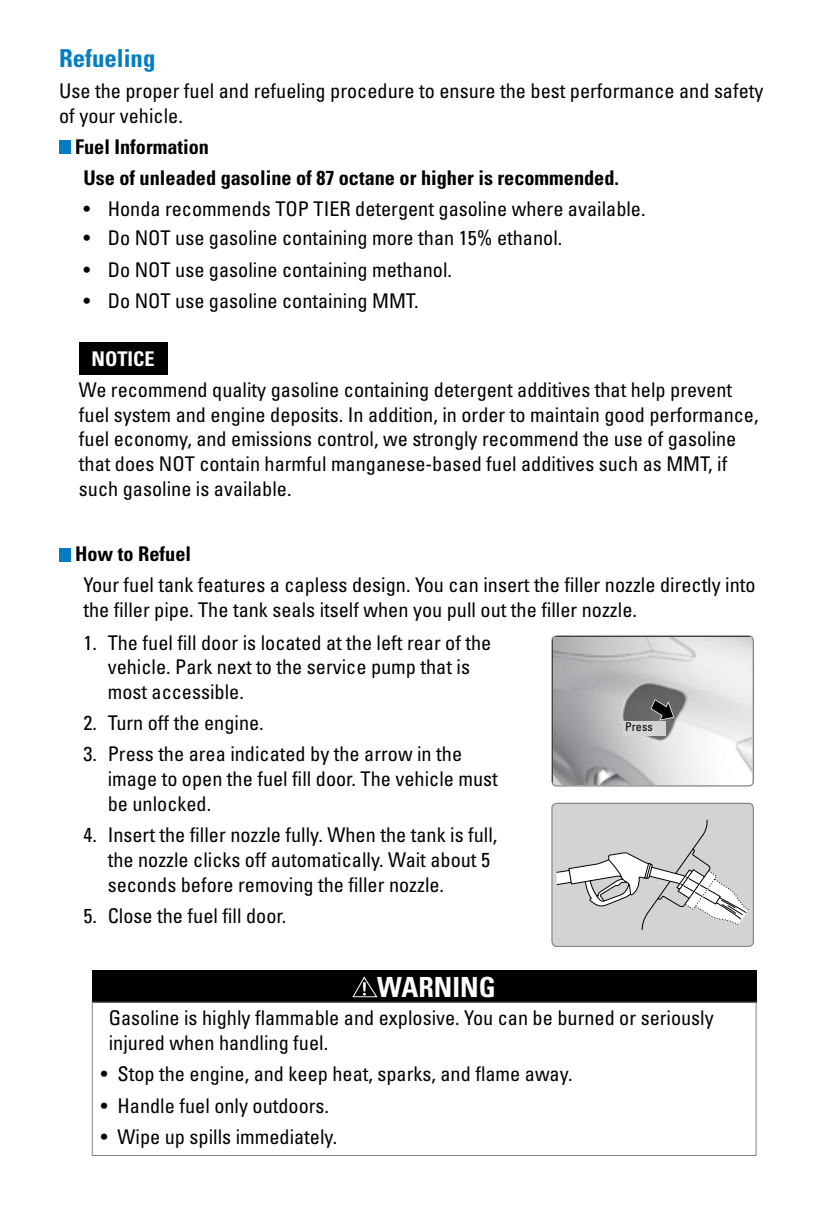
<style>
.page{position:relative;width:831px;height:1227px;background:#fff}
.page>*{position:absolute;margin:0;border:0;box-sizing:border-box;transform-origin:0 0}
.t1{font:700 condensed 27.9px "Univers LT Std";color:#fff}
.t2{font:700 condensed 24.75px "Univers LT Std";color:#007dc3}
.t3{font:condensed 20.25px/24.8px "Univers LT Std";color:#000}
.t4{font:700 condensed 20.25px/31.3px "Univers LT Std";color:#000}
.t5{font:700 condensed 20.25px "Univers LT Std";color:#fff}
.t6{font:condensed 11.92px "Univers LT Std";color:#000}
</style>
<div class="page">
<div style="left:92px;top:970px;width:664px;height:32px;background:#000"></div>
<div style="left:59px;top:141px;width:12px;height:13px;background:#007dc3"></div>
<div style="left:79px;top:342px;width:88px;height:33px;background:#000"></div>
<div style="left:92px;top:1002px;width:664px;height:154px;border:1px solid #808285"></div>
<svg style="left:352px;top:977px;width:25px;height:20px"></svg>
<div style="left:59px;top:548px;width:12px;height:13px;background:#007dc3"></div>
<svg style="left:553px;top:637px;width:199px;height:147px;background:#c4c5c7"></svg>
<div style="left:623px;top:721px;width:42px;height:15px;background:#d1d3d4"></div>
<div style="left:551px;top:635px;width:203px;height:151px;border:1px solid #808285;border-radius:5px"></div>
<svg style="left:553px;top:803px;width:199px;height:142px;background:#cfd1d2"></svg>
<div style="left:551px;top:803px;width:203px;height:144px;border:1px solid #808285;border-radius:5px"></div>
<p class="t2" style="left:59px;top:43px;width:98px">Refueling</p>
<p class="t3" style="left:59px;top:78px;width:706px">Use the proper fuel and refueling procedure to ensure the best performance and safety of your vehicle.</p>
<p class="t4" style="left:83px;top:131px;width:537px;text-indent:-8px">Fuel Information<br>Use of unleaded gasoline of 87 octane or higher is recommended.</p>
<p class="t3" style="left:83px;top:196px;width:563px">• Honda recommends ToP TIer detergent gasoline where available.</p>
<p class="t3" style="left:83px;top:225px;width:480px">• Do NoT use gasoline containing more than 15% ethanol.</p>
<p class="t3" style="left:83px;top:257px;width:370px">• Do NoT use gasoline containing methanol.</p>
<p class="t3" style="left:83px;top:288px;width:337px">• Do NoT use gasoline containing MMT.</p>
<p class="t5" style="left:92px;top:346px;width:65px">NOTICE</p>
<p class="t3" style="left:79px;top:377px;width:681px">We recommend quality gasoline containing detergent additives that help prevent fuel system and engine deposits. In addition, in order to maintain good performance, fuel economy, and emissions control, we strongly recommend the use of gasoline that does NoT contain harmful manganese-based fuel additives such as MMT, if such gasoline is available.</p>
<p class="t4" style="left:75px;top:538px;width:117px">How to Refuel</p>
<p class="t3" style="left:83px;top:572px;width:673px">Your fuel tank features a capless design. You can insert the filler nozzle directly into the filler pipe. The tank seals itself when you pull out the filler nozzle.</p>
<p class="t3" style="left:108px;top:630px;width:385px;text-indent:-24px">1. The fuel fill door is located at the left rear of the vehicle. Park next to the service pump that is most accessible.</p>
<p class="t3" style="left:83px;top:710px;width:182px">2. Turn off the engine.</p>
<p class="t3" style="left:108px;top:741px;width:391px;text-indent:-24px">3. Press the area indicated by the arrow in the image to open the fuel fill door. The vehicle must be unlocked.</p>
<p class="t3" style="left:108px;top:822px;width:391px;text-indent:-24px">4. Insert the filler nozzle fully. When the tank is full, the nozzle clicks off automatically. Wait about 5 seconds before removing the filler nozzle.</p>
<p class="t3" style="left:83px;top:903px;width:204px">5. Close the fuel fill door.</p>
<p class="t6" style="left:625px;top:719px;width:29px">Press</p>
<h1 class="t1" style="left:377px;top:969px;width:120px">WARNING</h1>
<p class="t3" style="left:109px;top:1005px;width:606px">Gasoline is highly flammable and explosive. You can be burned or seriously injured when handling fuel.</p>
<p class="t3" style="left:101px;top:1061px;width:473px">• Stop the engine, and keep heat, sparks, and flame away.</p>
<p class="t3" style="left:101px;top:1092px;width:230px">• Handle fuel only outdoors.</p>
<p class="t3" style="left:101px;top:1124px;width:238px">• Wipe up spills immediately.</p>
</div>
